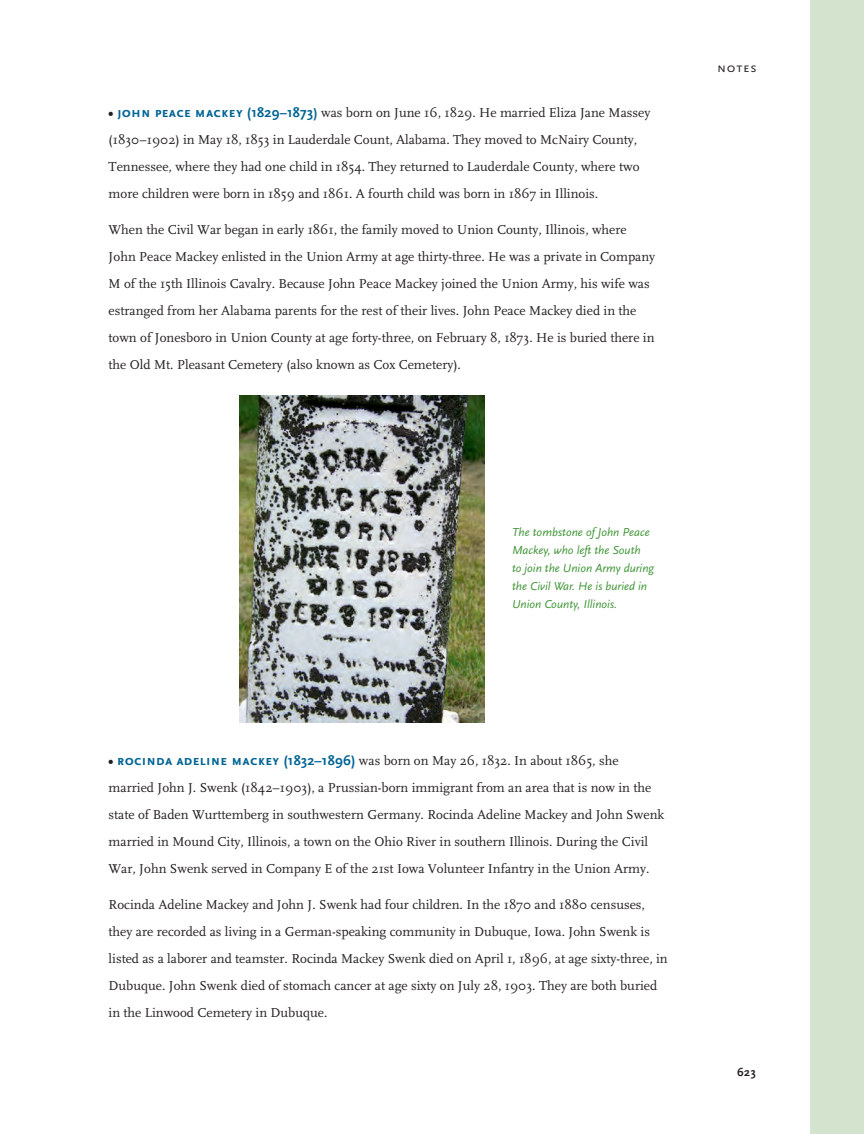
<style>
.page{position:relative;width:864px;height:1134px;background:#fff}
.page>*{position:absolute;margin:0;border:0;box-sizing:border-box;transform-origin:0 0}
.t1{font:13.5px/27px "FF Scala";color:#231f20}
.t2{font:13.5px "Scala Sans Caps";letter-spacing:.055em;color:#231f20}
.t3{font:italic 12px/18px "Scala Sans";color:#3f9537}
.t4{font:700 12px "Scala Sans";color:#231f20}
.s1{font-family:"Scala Sans";font-weight:700}
.s2{font-family:"Scala Sans Caps";font-weight:700;font-size:14.25px;color:#006494}
.s3{font-family:"Scala Sans";font-weight:700;font-size:14.25px;color:#006494}
.s4{font-family:"Scala Sans";font-weight:700;color:#006494}
</style>
<div class="page">
<div style="left:810px;top:0;width:54px;height:1134px;background:#d4e3ce"></div>
<img style="left:239px;top:396px;width:245px;height:327px">
<p class="t1" style="left:109px;top:99px;width:543px"><span class="s1">•</span> <span class="s2">john peace mackey</span> <span class="s3">(1829–1873</span><span class="s4">)</span> was born on June 16, 1829. He married Eliza Jane Massey (1830–1902) in May 18, 1853 in Lauderdale Count, Alabama. They moved to McNairy County, Tennessee, where they had one child in 1854. They returned to Lauderdale County, where two more children were born in 1859 and 1861. A fourth child was born in 1867 in Illinois.</p>
<p class="t1" style="left:109px;top:216px;width:548px">When the Civil War began in early 1861, the family moved to Union County, Illinois, where John Peace Mackey enlisted in the Union Army at age thirty-three. He was a private in Company M of the 15th Illinois Cavalry. Because John Peace Mackey joined the Union Army, his wife was estranged from her Alabama parents for the rest of their lives. John Peace Mackey died in the town of Jonesboro in Union County at age forty-three, on February 8, 1873. He is buried there in the Old Mt. Pleasant Cemetery (also known as Cox Cemetery).</p>
<p class="t2" style="left:717px;top:60px;width:41px">notes</p>
<p class="t3" style="left:512px;top:524px;width:143px">The tombstone of John Peace<br>Mackey, who left the South<br>to join the Union Army during the Civil War. He is buried in<br>Union County, Illinois.</p>
<p class="t1" style="left:109px;top:747px;width:557px"><span class="s1">•</span> <span class="s2">rocinda adeline mackey</span> <span class="s3">(1832–1896)</span> was born on May 26, 1832. In about 1865, she married John J. Swenk (1842–1903), a Prussian-born immigrant from an area that is now in the state of Baden Wurttemberg in southwestern Germany. Rocinda Adeline Mackey and John Swenk married in Mound City, Illinois, a town on the Ohio River in southern Illinois. During the Civil War, John Swenk served in Company E of the 21st Iowa Volunteer Infantry in the Union Army.</p>
<p class="t1" style="left:109px;top:891px;width:561px">Rocinda Adeline Mackey and John J. Swenk had four children. In the 1870 and 1880 censuses, they are recorded as living in a German-speaking community in Dubuque, Iowa. John Swenk is listed as a laborer and teamster. Rocinda Mackey Swenk died on April 1, 1896, at age sixty-three, in Dubuque. John Swenk died of stomach cancer at age sixty on July 28, 1903. They are both buried in the Linwood Cemetery in Dubuque.</p>
<p class="t4" style="left:737px;top:1065px;width:20px">623</p>
</div>
